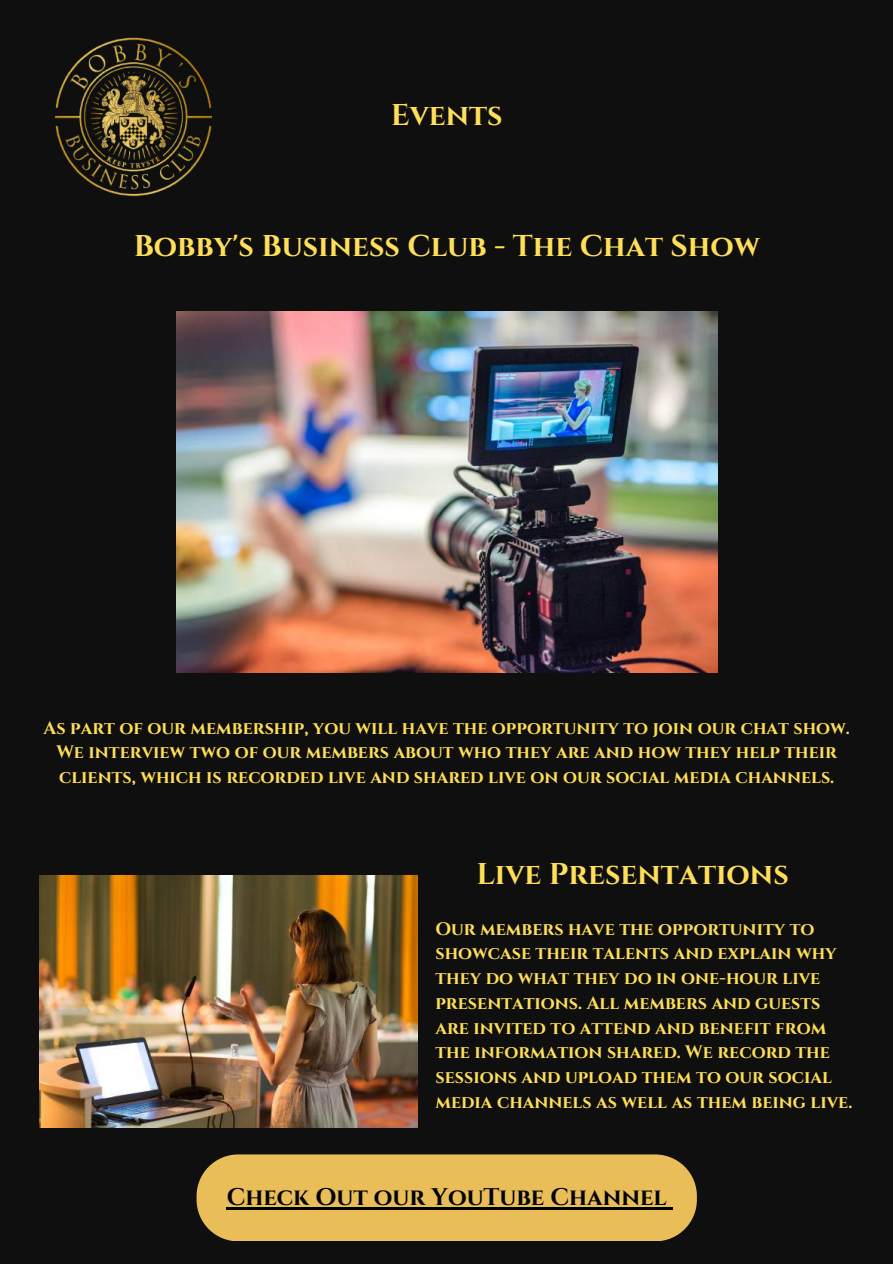
<style>
.page{position:relative;width:893px;height:1264px;background:#fff}
.page>*{position:absolute;margin:0;border:0;box-sizing:border-box;transform-origin:0 0}
.t1{font:700 30px "Cinzel";color:#ffde59}
.t2{font:700 24px "Cinzel";color:#000}
.t3{font:700 18px/24.8px "Cinzel";color:#ffde59;text-align:center}
</style>
<div class="page">
<div style="left:0;top:0;width:892px;height:1263px;background:#0f0f0f"></div>
<img style="left:54px;top:37px;width:158px;height:160px">
<img style="left:176px;top:311px;width:541px;height:361px">
<img style="left:40px;top:875px;width:378px;height:252px">
<svg style="left:196px;top:1154px;width:500px;height:87px"></svg>
<h1 class="t1" style="left:391px;top:96px;width:113px">Events</h1>
<h1 class="t1" style="left:134px;top:227px;width:627px">Bobby's Business Club - The Chat Show</h1>
<p class="t3" style="left:44px;top:716px;width:807px">As part of our membership, you will have the opportunity to join our chat show.<br>We interview two of our members about who they are and how they help their clients, which is recorded live and shared live on our social media channels.</p>
<h1 class="t1" style="left:476px;top:855px;width:314px">Live Presentations</h1>
<p class="t3" style="left:435px;top:916px;width:418px;text-align:left">Our members have the opportunity to showcase their talents and explain why they do what they do in one-hour live presentations. All members and guests are invited to attend and benefit from the information shared. We record the sessions and upload them to our social media channels as well as them being live.</p>
<h2 class="t2" style="left:227px;top:1181px;width:441px">Check Out our YouTube Channel</h2>
</div>
